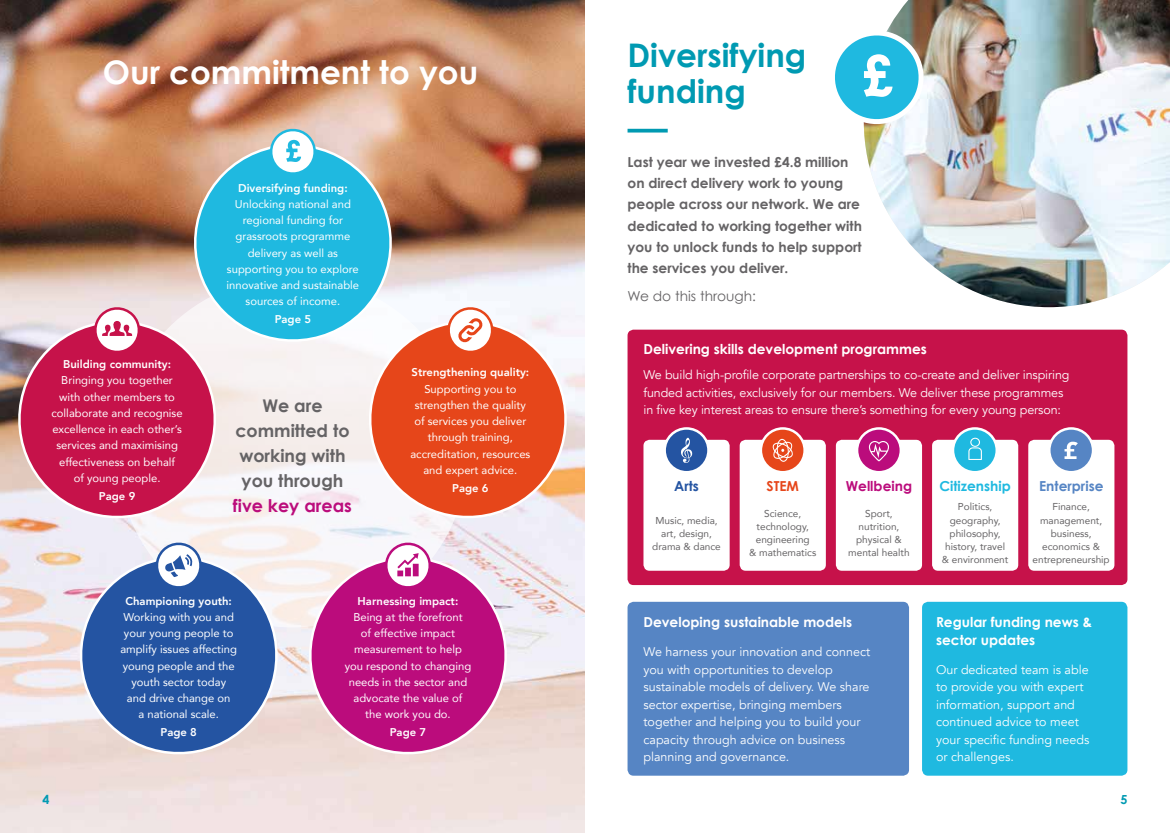
<style>
.page{position:relative;width:1170px;height:833px;background:#fff}
.page>*{position:absolute;margin:0;border:0;box-sizing:border-box;transform-origin:0 0}
.t1{font:700 32.5px/36.2px "Century Gothic";color:#009ab2}
.t2{font:700 32.5px "Century Gothic";color:#fff}
.t3{font:700 17.5px/25px "Century Gothic";color:#656365;text-align:center}
.t4{font:700 17.5px "Century Gothic";color:#bb0c7c}
.t5{font:700 13.75px/21.2px "Century Gothic";color:#656365}
.t6{font:700 13.75px/18.8px "Century Gothic";color:#fff}
.t7{font:13.75px "Century Gothic";color:#656365}
.t8{font:700 13.75px "Century Gothic";color:#1fb9e0}
.t9{font:700 13.75px "Century Gothic";color:#5685c4}
.t10{font:700 13.75px "Century Gothic";color:#bb0c7c}
.t11{font:700 13.75px "Century Gothic";color:#e6461a}
.t12{font:700 13.75px "Century Gothic";color:#2454a2}
.t13{font:12.5px/17.5px "Avenir";color:#fff}
.t14{font:700 12.5px "Century Gothic";color:#009ab2}
.t15{font:11.25px/16.2px "Avenir";color:#fff;text-align:center}
.t16{font:800 11.25px "Avenir";color:#fff}
.t17{font:10px/13.1px "Avenir";color:#656365;text-align:center}
</style>
<div class="page">
<img style="left:0;top:0;width:585px;height:833px">
<div style="left:627px;top:330px;width:500px;height:255px;background:#c6124a;border-radius:6px"></div>
<div style="left:627px;top:602px;width:282px;height:173px;background:#5685c4;border-radius:6px"></div>
<div style="left:922px;top:602px;width:205px;height:173px;background:#1fb9e0;border-radius:6px"></div>
<hr style="left:627px;top:129px;width:40px;height:3px;background:#009ab2">
<svg style="left:117px;top:276px;width:351px;height:351px;fill:#f7f1f2"></svg>
<svg style="left:182px;top:132px;width:221px;height:216px;background:#5fbacd"></svg>
<svg style="left:265px;top:124px;width:55px;height:52px"></svg>
<svg style="left:357px;top:309px;width:221px;height:217px"></svg>
<svg style="left:443px;top:303px;width:55px;height:51px"></svg>
<svg style="left:297px;top:545px;width:221px;height:217px;background:#cf60a4"></svg>
<svg style="left:380px;top:538px;width:55px;height:51px"></svg>
<svg style="left:68px;top:545px;width:221px;height:217px;background:#748cbc"></svg>
<svg style="left:151px;top:538px;width:55px;height:51px"></svg>
<svg style="left:6px;top:309px;width:222px;height:217px;background:#d26283"></svg>
<svg style="left:90px;top:303px;width:54px;height:51px"></svg>
<div style="left:1028px;top:440px;width:86px;height:131px;background:#fff;border-radius:6px"></div>
<div style="left:932px;top:440px;width:86px;height:131px;background:#fff;border-radius:6px"></div>
<div style="left:835px;top:440px;width:87px;height:131px;background:#fff;border-radius:6px"></div>
<div style="left:739px;top:440px;width:86px;height:131px;background:#fff;border-radius:6px"></div>
<div style="left:643px;top:440px;width:86px;height:131px;background:#fff;border-radius:6px"></div>
<div style="left:664px;top:428px;width:44px;height:44px;background:#2454a2;border-radius:50%"></div>
<div style="left:663px;top:427px;width:46px;height:46px;border:2px solid #fff;border-radius:50%"></div>
<svg style="left:760px;top:428px;width:44px;height:44px"></svg>
<div style="left:759px;top:427px;width:46px;height:46px;border:2px solid #fff;border-radius:50%"></div>
<svg style="left:857px;top:428px;width:43px;height:44px"></svg>
<div style="left:855px;top:427px;width:47px;height:46px;border:2px solid #fff;border-radius:50%"></div>
<svg style="left:952px;top:428px;width:44px;height:44px"></svg>
<div style="left:951px;top:427px;width:46px;height:46px;border:2px solid #fff;border-radius:50%"></div>
<div style="left:1049px;top:428px;width:43px;height:44px;background:#5685c4;border-radius:50%"></div>
<div style="left:1047px;top:427px;width:47px;height:46px;border:2px solid #fff;border-radius:50%"></div>
<svg style="left:681px;top:438px;width:11px;height:25px"></svg>
<svg style="left:772px;top:439px;width:21px;height:23px"></svg>
<svg style="left:868px;top:441px;width:21px;height:20px"></svg>
<svg style="left:968px;top:438px;width:13px;height:22px"></svg>
<svg style="left:1064px;top:442px;width:13px;height:17px"></svg>
<img style="left:863px;top:0;width:306px;height:307px">
<svg style="left:835px;top:22px;width:97px;height:104px"></svg>
<h1 class="t2" style="left:103px;top:52px;width:377px">Our commitment to you</h1>
<p class="t16" style="left:63px;top:354px;width:109px">Building community:</p>
<p class="t15" style="left:51px;top:372px;width:133px">Bringing you together with other members to collaborate and recognise excellence in each other’s services and maximising effectiveness on behalf<br>of young people.</p>
<p class="t16" style="left:99px;top:486px;width:38px">Page 9</p>
<p class="t16" style="left:238px;top:177px;width:111px">Diversifying funding:</p>
<p class="t15" style="left:226px;top:195px;width:134px">Unlocking national and regional funding for grassroots programme delivery as well as supporting you to explore innovative and sustainable sources of income.</p>
<p class="t16" style="left:275px;top:309px;width:38px">Page 5</p>
<h2 class="t3" style="left:235px;top:393px;width:116px">We are committed to working with you through</h2>
<h2 class="t4" style="left:233px;top:494px;width:120px">five key areas</h2>
<p class="t16" style="left:411px;top:362px;width:119px">Strengthening quality:</p>
<p class="t15" style="left:410px;top:380px;width:121px">Supporting you to strengthen the quality of services you deliver through training, accreditation, resources and expert advice.</p>
<p class="t16" style="left:452px;top:478px;width:38px">Page 6</p>
<p class="t16" style="left:125px;top:590px;width:108px">Championing youth:</p>
<p class="t15" style="left:120px;top:608px;width:118px">Working with you and your young people to amplify issues affecting young people and the youth sector today<br>and drive change on<br>a national scale.</p>
<p class="t16" style="left:160px;top:722px;width:38px">Page 8</p>
<p class="t16" style="left:357px;top:590px;width:102px">Harnessing impact:</p>
<p class="t15" style="left:345px;top:608px;width:128px">Being at the forefront<br>of effective impact measurement to help you respond to changing needs in the sector and advocate the value of the work you do.</p>
<p class="t16" style="left:390px;top:722px;width:38px">Page 7</p>
<h1 class="t1" style="left:627px;top:36px;width:180px">Diversifying funding</h1>
<p class="t5" style="left:627px;top:151px;width:236px">Last year we invested £4.8 million on direct delivery work to young people across our network. We are dedicated to working together with you to unlock funds to help support the services you deliver.</p>
<p class="t7" style="left:627px;top:288px;width:130px">We do this through:</p>
<p class="t6" style="left:643px;top:340px;width:285px">Delivering skills development programmes</p>
<p class="t13" style="left:643px;top:366px;width:427px">We build high-profile corporate partnerships to co-create and deliver inspiring funded activities, exclusively for our members. We deliver these programmes in five key interest areas to ensure there’s something for every young person:</p>
<p class="t12" style="left:674px;top:477px;width:26px">Arts</p>
<p class="t17" style="left:652px;top:513px;width:70px">Music, media, art, design, drama &amp; dance</p>
<p class="t11" style="left:766px;top:477px;width:34px">STEM</p>
<p class="t17" style="left:749px;top:507px;width:69px">Science, technology, engineering<br>&amp; mathematics</p>
<p class="t10" style="left:845px;top:477px;width:68px">Wellbeing</p>
<p class="t17" style="left:848px;top:507px;width:63px">Sport, nutrition, physical &amp; mental health</p>
<p class="t8" style="left:939px;top:477px;width:73px">Citizenship</p>
<p class="t17" style="left:941px;top:500px;width:68px">Politics, geography, philosophy, history, travel &amp; environment</p>
<p class="t9" style="left:1039px;top:477px;width:66px">Enterprise</p>
<p class="t17" style="left:1032px;top:500px;width:79px">Finance, management, business, economics &amp; entrepreneurship</p>
<p class="t6" style="left:643px;top:612px;width:210px">Developing sustainable models</p>
<p class="t6" style="left:935px;top:612px;width:157px">Regular funding news &amp; sector updates</p>
<p class="t13" style="left:643px;top:643px;width:228px">We harness your innovation and connect you with opportunities to develop sustainable models of delivery. We share sector expertise, bringing members together and helping you to build your capacity through advice on business planning and governance.</p>
<p class="t13" style="left:935px;top:660px;width:155px">Our dedicated team is able to provide you with expert information, support and continued advice to meet your specific funding needs or challenges.</p>
<p class="t14" style="left:43px;top:792px;width:8px">4</p>
<p class="t14" style="left:1120px;top:792px;width:8px">5</p>
</div>
